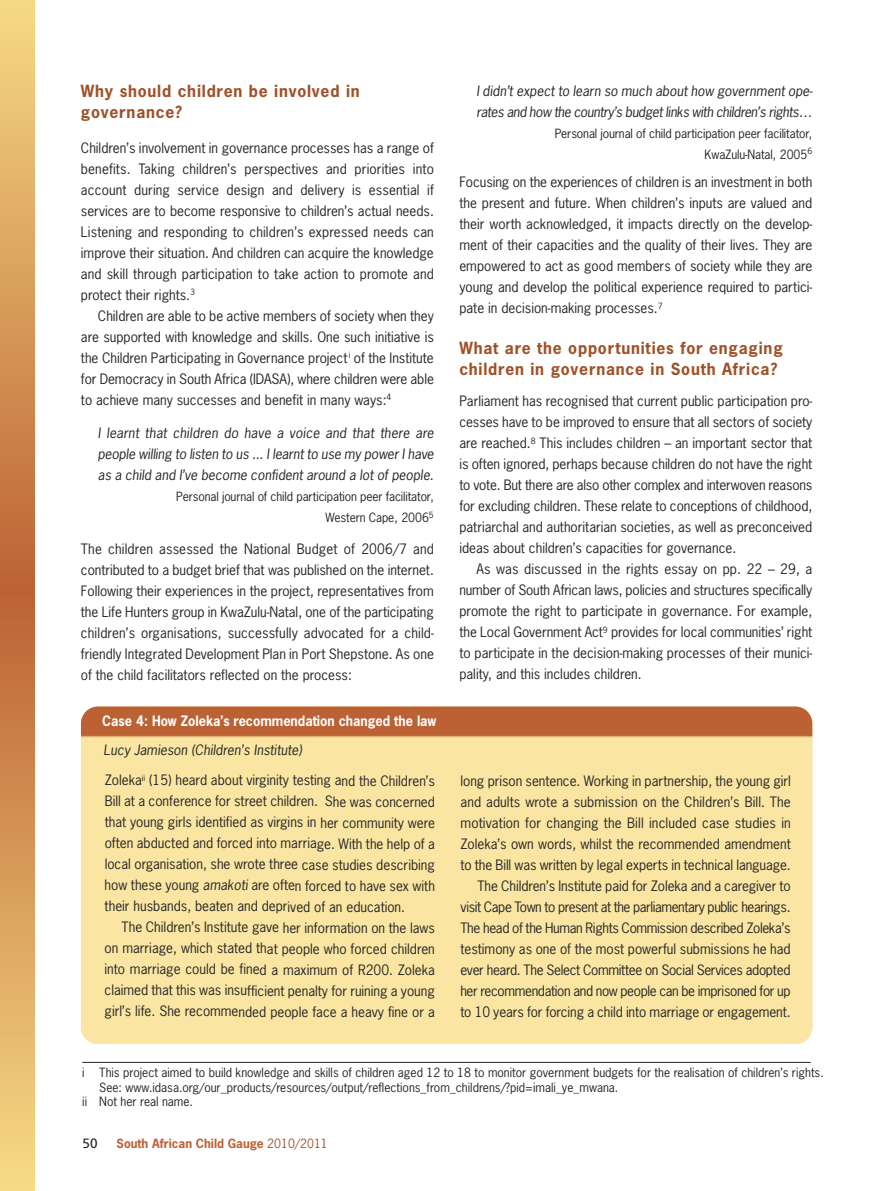
<style>
.page{position:relative;width:893px;height:1191px;background:#fff}
.page>*{position:absolute;margin:0;border:0;box-sizing:border-box;transform-origin:0 0}
.t1{font:700 15.75px/21px "News Gothic";letter-spacing:.05em;color:#9f5128}
.t2{font:13.5px/21px "News Gothic";color:#272627;text-align:justify}
.t3{font:italic 13.5px/21px "News Gothic";letter-spacing:.005em;color:#272627;text-align:justify}
.t4{font:italic 13.5px/21px "News Gothic";letter-spacing:-.025em;color:#272627}
.t5{font:700 13.5px "News Gothic";color:#fff;scale:.95 1}
.t6{font:13.5px "Frutiger";color:#272627}
.t7{font:12px/21px "News Gothic";color:#272627;text-align:right}
.t8{font:700 12px "News Gothic";color:#bc6133}
.s1{font-style:italic}
.s2{font-weight:400;color:#9f5128}
</style>
<div class="page">
<img style="left:81px;top:706px;width:731px;height:338px">
<svg style="left:0;top:0;width:34px;height:1191px;background:#d99e5b"></svg>
<hr style="left:82px;top:1062px;width:729px;height:1px;background:#272627">
<p class="t1" style="left:81px;top:81px;width:280px">Why should children be involved in governance?</p>
<p class="t2" style="left:81px;top:138px;width:354px">Children’s involvement in governance processes has a range of benefits. Taking children’s perspectives and priorities into account during service design and delivery is essential if services are to become responsive to children’s actual needs.<br>Listening and responding to children’s expressed needs can improve their situation. And children can acquire the knowledge and skill through participation to take action to promote and protect their rights.<sup>3</sup></p>
<p class="t2" style="left:81px;top:306px;width:354px;text-indent:17px">Children are able to be active members of society when they are supported with knowledge and skills. One such initiative is the Children Participating in Governance project <sup>i</sup> of the Institute for Democracy in South Africa (IDASA), where children were able to achieve many successes and benefit in many ways:<sup>4</sup></p>
<p class="t3" style="left:98px;top:423px;width:337px">I learnt that children do have a voice and that there are people willing to listen to us ... I learnt to use my power I have as a child and I’ve become confident around a lot of people.</p>
<p class="t7" style="left:176px;top:486px;width:259px">Personal journal of child participation peer facilitator,<br>Western Cape, 2006<sup>5</sup></p>
<p class="t2" style="left:81px;top:538px;width:354px">The children assessed the National Budget of 2006/7 and contributed to a budget brief that was published on the internet.<br>Following their experiences in the project, representatives from the Life Hunters group in KwaZulu-Natal, one of the participating children’s organisations, successfully advocated for a child&shy;friendly Integrated Development Plan in Port Shepstone. As one of the child facilitators reflected on the process:</p>
<p class="t5" style="left:102px;top:713px;width:353px">Case 4: How Zoleka’s recommendation changed the law</p>
<p class="t3" style="left:104px;top:739px;width:200px">Lucy Jamieson (Children’s Institute)</p>
<p class="t2" style="left:105px;top:770px;width:332px">Zoleka<sup>ii</sup> (15) heard about virginity testing and the Children’s Bill at a conference for street children. She was concerned that young girls identified as virgins in her community were often abducted and forced into marriage. With the help of a local organisation, she wrote three case studies describing how these young <span class="s1">amakoti</span> are often forced to have sex with their husbands, beaten and deprived of an education.</p>
<p class="t2" style="left:105px;top:917px;width:332px;text-indent:17px">The Children’s Institute gave her information on the laws on marriage, which stated that people who forced children into marriage could be fined a maximum of R200. Zoleka claimed that this was insufficient penalty for ruining a young girl’s life. She recommended people face a heavy fine or a</p>
<p class="t4" style="left:476px;top:80px;width:338px">I didn’t expect to learn so much about how government ope&shy;rates and how the country’s budget links with children’s rights…</p>
<p class="t7" style="left:555px;top:123px;width:259px">Personal journal of child participation peer facilitator,<br>KwaZulu-Natal, 2005<sup>6</sup></p>
<p class="t2" style="left:459px;top:172px;width:354px">Focusing on the experiences of children is an investment in both the present and future. When children’s inputs are valued and their worth acknowledged, it impacts directly on the develop&shy;ment of their capacities and the quality of their lives. They are empowered to act as good members of society while they are young and develop the political experience required to partici&shy;pate in decision-making processes.<sup>7</sup></p>
<p class="t1" style="left:459px;top:338px;width:325px">What are the opportunities for engaging children in governance in South Africa?</p>
<p class="t2" style="left:459px;top:391px;width:354px">Parliament has recognised that current public participation pro&shy;cesses have to be improved to ensure that all sectors of society are reached.<sup>8</sup> This includes children – an important sector that is often ignored, perhaps because children do not have the right to vote. But there are also other complex and interwoven reasons for excluding children. These relate to conceptions of childhood, patriarchal and authoritarian societies, as well as preconceived ideas about children’s capacities for governance.</p>
<p class="t2" style="left:459px;top:559px;width:354px;text-indent:17px">As was discussed in the rights essay on pp. 22 – 29, a number of South African laws, policies and structures specifically promote the right to participate in governance. For example, the Local Government Act<sup>9</sup> provides for local communities’ right to participate in the decision-making processes of their munici&shy;pality, and this includes children.</p>
<p class="t2" style="left:460px;top:770px;width:332px;text-align:right">long prison sentence. Working in partnership, the young girl and adults wrote a submission on the Children’s Bill. The motivation for changing the Bill included case studies in Zoleka’s own words, whilst the recommended amendment to the Bill was written by legal experts in technical language.<br>The Children’s Institute paid for Zoleka and a caregiver to visit Cape Town to present at the parliamentary public hearings.<br>The head of the Human Rights Commission described Zoleka’s testimony as one of the most powerful submissions he had ever heard. The Select Committee on Social Services adopted her recommendation and now people can be imprisoned for up to 10 years for forcing a child into marriage or engagement.</p>
<p class="t7" style="left:82px;top:1062px;width:743px">i This project aimed to build knowledge and skills of children aged 12 to 18 to monitor government budgets for the realisation of children’s rights.</p>
<p class="t7" style="left:99px;top:1077px;width:521px">See: www.idasa.org/our_products/resources/output/reflections_from_childrens/?pid=imali_ye_mwana.</p>
<p class="t7" style="left:82px;top:1091px;width:112px">ii Not her real name.</p>
<p class="t6" style="left:82px;top:1137px;width:17px">50</p>
<p class="t8" style="left:117px;top:1136px;width:213px">South African Child Gauge <span class="s2">2010/2011</span></p>
</div>
